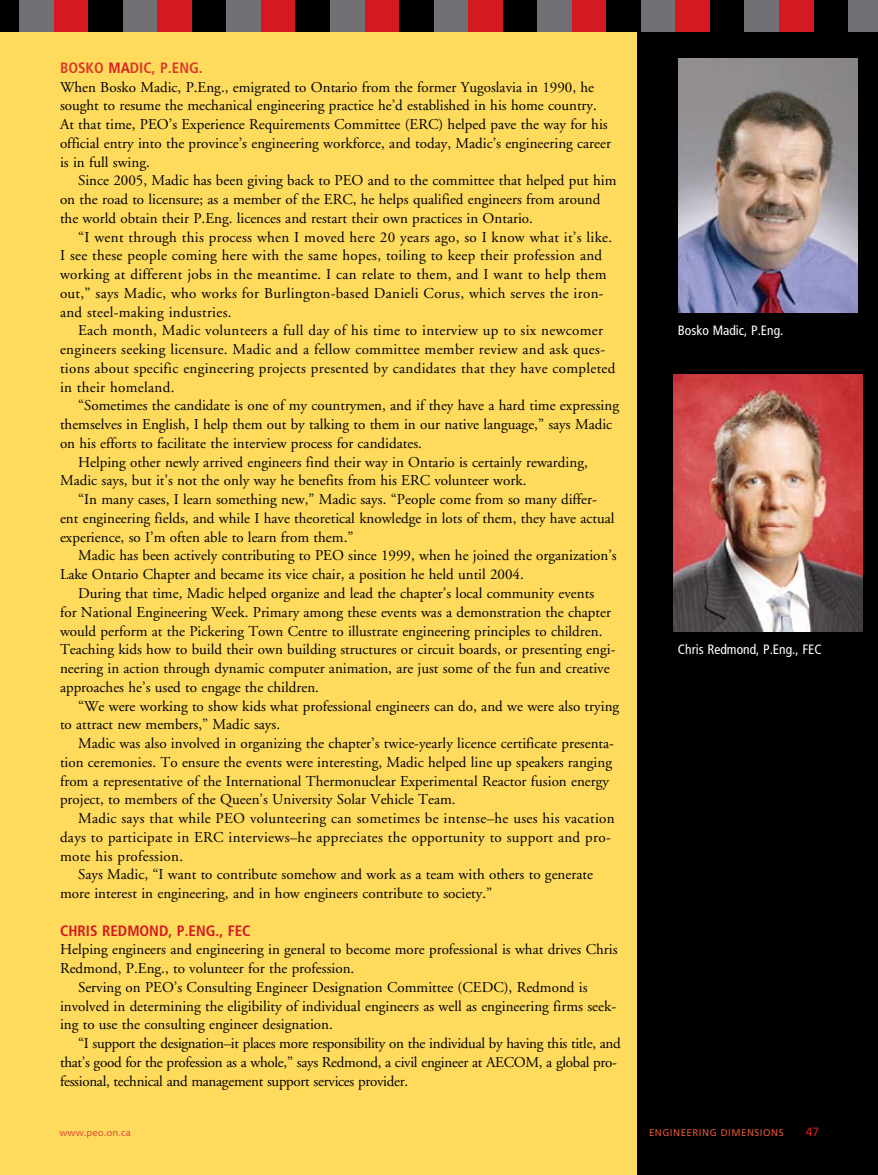
<style>
.page{position:relative;width:878px;height:1175px;background:#fff}
.page>*{position:absolute;margin:0;border:0;box-sizing:border-box;transform-origin:0 0}
.t1{font:15px/18.8px "Adobe Garamond";color:#000}
.t2{font:15px/18.8px "Adobe Garamond";letter-spacing:.02em;color:#000}
.t3{font:15px "Adobe Garamond";letter-spacing:-.02em;color:#000}
.t4{font:700 condensed 15px "Frutiger";color:#d51920}
.t5{font:700 condensed 15px "Frutiger";color:#d93b2b}
.t6{font:condensed 13.5px "Frutiger";color:#fff}
.t7{font:12px "Frutiger";color:#d51920}
.t8{font:9.75px "Frutiger";color:#dd533a}
.s1{color:#d51920}
</style>
<div class="page">
<div style="left:0;top:32px;width:878px;height:1142px;background:#ffdb5d"></div>
<div style="left:637px;top:32px;width:241px;height:1142px;background:#000"></div>
<img style="left:674px;top:375px;width:188px;height:256px">
<img style="left:678px;top:59px;width:179px;height:253px">
<div style="left:0;top:0;width:19px;height:32px;background:#000"></div>
<div style="left:19px;top:0;width:35px;height:32px;background:#717074"></div>
<div style="left:54px;top:0;width:34px;height:32px;background:#d51920"></div>
<div style="left:88px;top:0;width:35px;height:32px;background:#000"></div>
<div style="left:123px;top:0;width:34px;height:32px;background:#717074"></div>
<div style="left:157px;top:0;width:35px;height:32px;background:#d51920"></div>
<div style="left:192px;top:0;width:35px;height:32px;background:#000"></div>
<div style="left:226px;top:0;width:35px;height:32px;background:#717074"></div>
<div style="left:261px;top:0;width:35px;height:32px;background:#d51920"></div>
<div style="left:296px;top:0;width:34px;height:32px;background:#000"></div>
<div style="left:330px;top:0;width:35px;height:32px;background:#717074"></div>
<div style="left:365px;top:0;width:34px;height:32px;background:#d51920"></div>
<div style="left:399px;top:0;width:35px;height:32px;background:#000"></div>
<div style="left:434px;top:0;width:34px;height:32px;background:#717074"></div>
<div style="left:468px;top:0;width:35px;height:32px;background:#d51920"></div>
<div style="left:503px;top:0;width:34px;height:32px;background:#000"></div>
<div style="left:537px;top:0;width:35px;height:32px;background:#717074"></div>
<div style="left:572px;top:0;width:34px;height:32px;background:#d51920"></div>
<div style="left:606px;top:0;width:35px;height:32px;background:#000"></div>
<div style="left:641px;top:0;width:34px;height:32px;background:#717074"></div>
<div style="left:675px;top:0;width:35px;height:32px;background:#d51920"></div>
<div style="left:710px;top:0;width:34px;height:32px;background:#000"></div>
<div style="left:744px;top:0;width:35px;height:32px;background:#717074"></div>
<div style="left:779px;top:0;width:34px;height:32px;background:#d51920"></div>
<div style="left:813px;top:0;width:35px;height:32px;background:#000"></div>
<div style="left:848px;top:0;width:30px;height:32px;background:#717074"></div>
<p class="t5" style="left:60px;top:59px;width:144px">BOSKO <span class="s1">MA</span>DIC, P.ENG.</p>
<p class="t1" style="left:60px;top:78px;width:552px">When Bosko Madic, P.Eng., emigrated to Ontario from the former Yugoslavia in 1990, he sought to resume the mechanical engineering practice he’d established in his home country.<br>At that time, PEO’s Experience Requirements Committee (ERC) helped pave the way for his official entry into the province’s engineering workforce, and today, Madic’s engineering career is in full swing.</p>
<p class="t1" style="left:60px;top:172px;width:558px;text-indent:18px">Since 2005, Madic has been giving back to PEO and to the committee that helped put him on the road to licensure; as a member of the ERC, he helps qualified engineers from around the world obtain their P.Eng. licences and restart their own practices in Ontario.</p>
<p class="t2" style="left:60px;top:228px;width:553px;text-indent:18px">“I went through this process when I moved here 20 years ago, so I know what it’s like.<br>I see these people coming here with the same hopes, toiling to keep their profession and working at different jobs in the meantime. I can relate to them, and I want to help them out,” says Madic, who works for Burlington-based Danieli Corus, which serves the iron&shy;and steel-making industries.</p>
<p class="t2" style="left:60px;top:322px;width:557px;text-indent:18px">Each month, Madic volunteers a full day of his time to interview up to six newcomer engineers seeking licensure. Madic and a fellow committee member review and ask ques&shy;tions about specific engineering projects presented by candidates that they have completed in their homeland.</p>
<p class="t1" style="left:78px;top:397px;width:542px">“Sometimes the candidate is one of my countrymen, and if they have a hard time expressing</p>
<p class="t1" style="left:60px;top:415px;width:553px">themselves in English, I help them out by talking to them in our native language,” says Madic</p>
<p class="t1" style="left:60px;top:434px;width:363px">on his efforts to facilitate the interview process for candidates.</p>
<p class="t1" style="left:78px;top:453px;width:511px">Helping other newly arrived engineers find their way in Ontario is certainly rewarding,</p>
<p class="t1" style="left:60px;top:472px;width:468px">Madic says, but it’s not the only way he benefits from his ERC volunteer work.</p>
<p class="t1" style="left:78px;top:490px;width:520px">“In many cases, I learn something new,” Madic says. “People come from so many differ-</p>
<p class="t1" style="left:60px;top:509px;width:556px">ent engineering fields, and while I have theoretical knowledge in lots of them, they have actual</p>
<p class="t1" style="left:60px;top:528px;width:295px">experience, so I’m often able to learn from them.”</p>
<p class="t1" style="left:78px;top:547px;width:540px">Madic has been actively contributing to PEO since 1999, when he joined the organization’s</p>
<p class="t1" style="left:60px;top:565px;width:465px">Lake Ontario Chapter and became its vice chair, a position he held until 2004.</p>
<p class="t1" style="left:78px;top:584px;width:517px">During that time, Madic helped organize and lead the chapter’s local community events</p>
<p class="t1" style="left:60px;top:603px;width:552px">for National Engineering Week. Primary among these events was a demonstration the chapter</p>
<p class="t1" style="left:60px;top:622px;width:544px">would perform at the Pickering Town Centre to illustrate engineering principles to children.</p>
<p class="t1" style="left:60px;top:640px;width:557px">Teaching kids how to build their own building structures or circuit boards, or presenting engi-</p>
<p class="t1" style="left:60px;top:659px;width:551px">neering in action through dynamic computer animation, are just some of the fun and creative</p>
<p class="t1" style="left:60px;top:678px;width:260px">approaches he’s used to engage the children.</p>
<p class="t1" style="left:78px;top:697px;width:542px">“We were working to show kids what professional engineers can do, and we were also trying</p>
<p class="t1" style="left:60px;top:715px;width:221px">to attract new members,” Madic says.</p>
<p class="t1" style="left:78px;top:734px;width:537px">Madic was also involved in organizing the chapter’s twice-yearly licence certificate presenta-</p>
<p class="t1" style="left:60px;top:753px;width:553px">tion ceremonies. To ensure the events were interesting, Madic helped line up speakers ranging</p>
<p class="t1" style="left:60px;top:772px;width:550px">from a representative of the International Thermonuclear Experimental Reactor fusion energy</p>
<p class="t1" style="left:60px;top:790px;width:397px">project, to members of the Queen’s University Solar Vehicle Team.</p>
<p class="t2" style="left:78px;top:809px;width:538px">Madic says that while PEO volunteering can sometimes be intense–he uses his vacation</p>
<p class="t2" style="left:60px;top:828px;width:552px">days to participate in ERC interviews–he appreciates the opportunity to support and pro-</p>
<p class="t2" style="left:60px;top:847px;width:124px">mote his profession.</p>
<p class="t1" style="left:78px;top:865px;width:516px">Says Madic, “I want to contribute somehow and work as a team with others to generate</p>
<p class="t1" style="left:60px;top:884px;width:433px">more interest in engineering, and in how engineers contribute to society.”</p>
<p class="t4" style="left:60px;top:921px;width:191px">CHRIS REDMOND, P.ENG., FEC</p>
<p class="t1" style="left:60px;top:940px;width:559px">Helping engineers and engineering in general to become more professional is what drives Chris</p>
<p class="t1" style="left:60px;top:959px;width:296px">Redmond, P.Eng., to volunteer for the profession.</p>
<p class="t1" style="left:78px;top:978px;width:511px">Serving on PEO’s Consulting Engineer Designation Committee (CEDC), Redmond is</p>
<p class="t1" style="left:60px;top:997px;width:557px">involved in determining the eligibility of individual engineers as well as engineering firms seek-</p>
<p class="t1" style="left:60px;top:1015px;width:274px">ing to use the consulting engineer designation.</p>
<p class="t3" style="left:78px;top:1035px;width:544px">“I support the designation–it places more responsibility on the individual by having this title, and</p>
<p class="t3" style="left:60px;top:1054px;width:558px">that’s good for the profession as a whole,” says Redmond, a civil engineer at AECOM, a global pro-</p>
<p class="t3" style="left:60px;top:1072px;width:350px">fessional, technical and management support services provider.</p>
<p class="t6" style="left:678px;top:323px;width:107px">Bosko Madic, P.Eng.</p>
<p class="t6" style="left:678px;top:641px;width:145px">Chris Redmond, P.Eng., FEC</p>
<p class="t8" style="left:59px;top:1126px;width:73px">www.peo.on.ca</p>
<p class="t8" style="left:649px;top:1126px;width:7px">ENGINEERING</p>
<p class="t8" style="left:720px;top:1126px;width:46px">DIMENSION</p>
<p class="t8" style="left:778px;top:1126px;width:6px">S</p>
<p class="t7" style="left:805px;top:1124px;width:15px">47</p>
</div>
